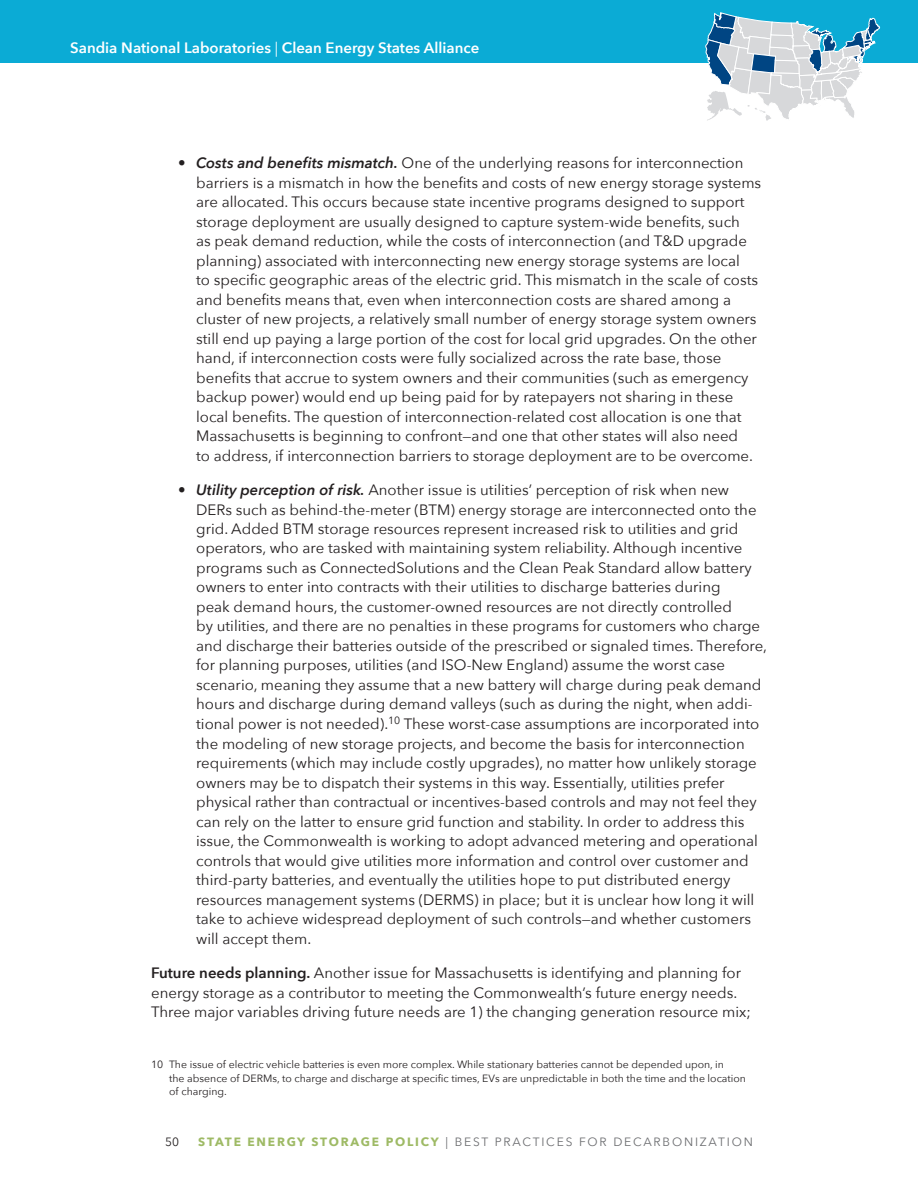
<style>
.page{position:relative;width:918px;height:1188px;background:#fff}
.page>*{position:absolute;margin:0;border:0;box-sizing:border-box;transform-origin:0 0}
.t1{font:15px/19.5px "Avenir Next";color:#231f20}
.t2{font:600 15px "Avenir Next";color:#fff}
.t3{font:12px "Avenir Next";letter-spacing:.15em;color:#6c6d70}
.t4{font:12px "Avenir Next";color:#231f20}
.t5{font:10.5px/13.5px "Avenir Next";color:#231f20}
.s1{font-weight:400}
.s2{font-weight:600}
.s3{font-weight:600;font-style:italic}
.s4{font-weight:700;color:#9eba65}
</style>
<div class="page">
<div style="left:0;top:0;width:918px;height:63px;background:#0babd5"></div>
<svg style="left:705px;top:12px;width:175px;height:109px"></svg>
<p class="t2" style="left:70px;top:35px;width:411px">Sandia National Laboratories <span class="s1">|</span> Clean Energy States Alliance</p>
<p class="t1" style="left:196px;top:152px;width:567px;text-indent:-18px"><span class="s2">•</span> <span class="s3">Costs and benefits mismatch.</span> One of the underlying reasons for interconnection barriers is a mismatch in how the benefits and costs of new energy storage systems are allocated. This occurs because state incentive programs designed to support storage deployment are usually designed to capture system-wide benefits, such<br>as peak demand reduction, while the costs of interconnection (and T&amp;D upgrade planning) associated with interconnecting new energy storage systems are local<br>to specific geographic areas of the electric grid. This mismatch in the scale of costs and benefits means that, even when interconnection costs are shared among a cluster of new projects, a relatively small number of energy storage system owners still end up paying a large portion of the cost for local grid upgrades. On the other hand, if interconnection costs were fully socialized across the rate base, those benefits that accrue to system owners and their communities (such as emergency backup power) would end up being paid for by ratepayers not sharing in these local benefits. The question of interconnection-related cost allocation is one that Massachusetts is beginning to confront—and one that other states will also need<br>to address, if interconnection barriers to storage deployment are to be overcome.</p>
<p class="t1" style="left:196px;top:479px;width:573px;text-indent:-18px"><span class="s2">•</span> <span class="s3">Utility perception of risk.</span> Another issue is utilities’ perception of risk when new DERs such as behind-the-meter (BTM) energy storage are interconnected onto the grid. Added BTM storage resources represent increased risk to utilities and grid operators, who are tasked with maintaining system reliability. Although incentive programs such as ConnectedSolutions and the Clean Peak Standard allow battery owners to enter into contracts with their utilities to discharge batteries during<br>peak demand hours, the customer-owned resources are not directly controlled<br>by utilities, and there are no penalties in these programs for customers who charge and discharge their batteries outside of the prescribed or signaled times. Therefore, for planning purposes, utilities (and ISO-New England) assume the worst case scenario, meaning they assume that a new battery will charge during peak demand hours and discharge during demand valleys (such as during the night, when addi&shy;tional power is not needed).<sup>10</sup> These worst-case assumptions are incorporated into the modeling of new storage projects, and become the basis for interconnection requirements (which may include costly upgrades), no matter how unlikely storage owners may be to dispatch their systems in this way. Essentially, utilities prefer physical rather than contractual or incentives-based controls and may not feel they can rely on the latter to ensure grid function and stability. In order to address this issue, the Commonwealth is working to adopt advanced metering and operational controls that would give utilities more information and control over customer and third-party batteries, and eventually the utilities hope to put distributed energy resources management systems (DERMS) in place; but it is unclear how long it will take to achieve widespread deployment of such controls—and whether customers will accept them.</p>
<p class="t1" style="left:151px;top:962px;width:601px"><span class="s2">Future needs planning.</span> Another issue for Massachusetts is identifying and planning for energy storage as a contributor to meeting the Commonwealth’s future energy needs.<br>Three major variables driving future needs are 1) the changing generation resource mix;</p>
<p class="t5" style="left:169px;top:1057px;width:578px;text-indent:-18px">10 The issue of electric vehicle batteries is even more complex. While stationary batteries cannot be depended upon, in<br>the absence of DERMs, to charge and discharge at specific times, EVs are unpredictable in both the time and the location of charging.</p>
<p class="t4" style="left:165px;top:1131px;width:15px">50</p>
<p class="t3" style="left:198px;top:1131px;width:556px"><span class="s4">STATE ENERGY STORAGE POLICY</span> | BEST PRACTICES FOR DECARBONIZATION</p>
</div>
